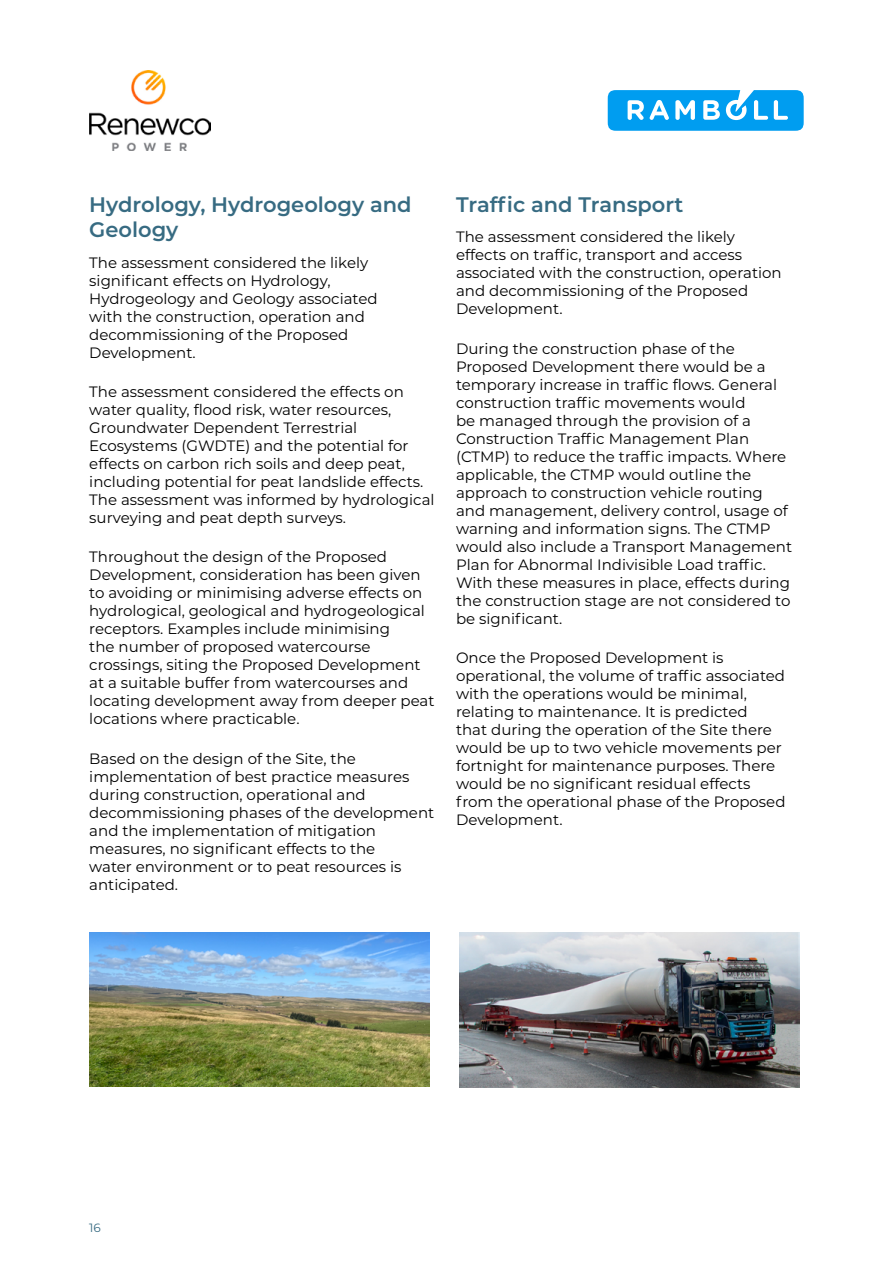
<style>
.page{position:relative;width:893px;height:1263px;background:#fff}
.page>*{position:absolute;margin:0;border:0;box-sizing:border-box;transform-origin:0 0}
.Heading_2{font:600 21px/25.2px "Montserrat";color:#376b82}
.Body{font:15px/18px "Montserrat";color:#000}
.t1{font:12px "Montserrat";color:#376b82}
</style>
<div class="page">
<img style="left:89px;top:70px;width:122px;height:81px">
<svg style="left:608px;top:90px;width:196px;height:41px"></svg>
<img style="left:460px;top:932px;width:340px;height:155px">
<img style="left:89px;top:932px;width:340px;height:155px">
<h2 class="Heading_2" style="left:89px;top:191px;width:324px">Hydrology, Hydrogeology and<br>Geology</h2>
<p class="Body" style="left:89px;top:253px;width:290px">The assessment considered the likely significant effects on Hydrology,<br>Hydrogeology and Geology associated with the construction, operation and decommissioning of the Proposed<br>Development.</p>
<p class="Body" style="left:89px;top:382px;width:347px">The assessment considered the effects on water quality, flood risk, water resources, Groundwater Dependent Terrestrial Ecosystems (GWDTE) and the potential for effects on carbon rich soils and deep peat, including potential for peat landslide effects.<br>The assessment was informed by hydrological surveying and peat depth surveys.</p>
<p class="Body" style="left:89px;top:547px;width:347px">Throughout the design of the Proposed Development, consideration has been given to avoiding or minimising adverse effects on hydrological, geological and hydrogeological receptors. Examples include minimising<br>the number of proposed watercourse crossings, siting the Proposed Development at a suitable buffer from watercourses and locating development away from deeper peat locations where practicable.</p>
<p class="Body" style="left:89px;top:749px;width:346px">Based on the design of the Site, the implementation of best practice measures during construction, operational and decommissioning phases of the development and the implementation of mitigation measures, no significant effects to the<br>water environment or to peat resources is anticipated.</p>
<h2 class="Heading_2" style="left:456px;top:191px;width:229px">Traffic and Transport</h2>
<p class="Body" style="left:456px;top:228px;width:327px">The assessment considered the likely effects on traffic, transport and access associated with the construction, operation and decommissioning of the Proposed Development.</p>
<p class="Body" style="left:456px;top:339px;width:338px">During the construction phase of the Proposed Development there would be a temporary increase in traffic flows. General construction traffic movements would<br>be managed through the provision of a Construction Traffic Management Plan (CTMP) to reduce the traffic impacts. Where applicable, the CTMP would outline the approach to construction vehicle routing and management, delivery control, usage of warning and information signs. The CTMP would also include a Transport Management Plan for Abnormal Indivisible Load traffic.<br>With these measures in place, effects during the construction stage are not considered to be significant.</p>
<p class="Body" style="left:456px;top:648px;width:331px">Once the Proposed Development is operational, the volume of traffic associated with the operations would be minimal, relating to maintenance. It is predicted<br>that during the operation of the Site there would be up to two vehicle movements per fortnight for maintenance purposes. There would be no significant residual effects from the operational phase of the Proposed Development.</p>
<p class="t1" style="left:89px;top:1219px;width:13px">16</p>
</div>
